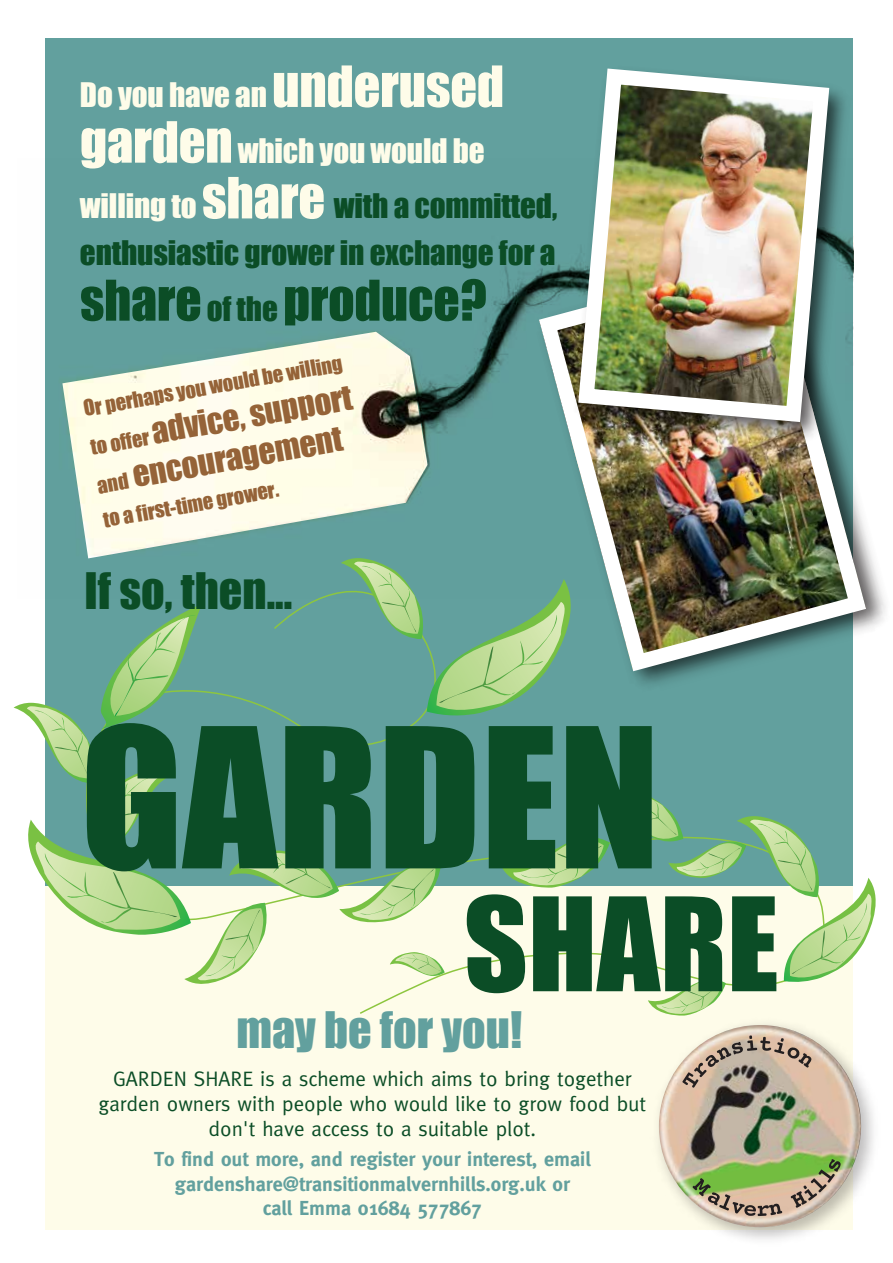
<style>
.page{position:relative;width:893px;height:1263px;background:#fff}
.page>*{position:absolute;margin:0;border:0;box-sizing:border-box;transform-origin:0 0}
.t1{font:180px "Impact";color:#0b4d26;scale:1.04 1}
.t2{font:120px "Impact";color:#0b4d26;scale:1.04 1}
.t3{font:51.9px "Impact";letter-spacing:-.005em;color:#0b4d26}
.t4{font:46.2px "Impact";color:#0b4d26}
.t5{font:46.2px "Impact";color:#62a09e}
.t6{font:32.7px/39.3px "Impact";color:#956338}
.t7{font:31.05px/55.8px "Impact";letter-spacing:-.005em;color:#fefce9}
.t8{font:31.05px "Impact";letter-spacing:-.005em;color:#0b4d26}
.t9{font:21px/25.2px "Meta";color:#0b4d26;text-align:center}
.t10{font:20.4px "Impact";color:#956338}
.t11{font:700 20.25px/24.3px "Meta";color:#62a09e;text-align:center}
.s1{font-size:52.5px}
.s2{color:#0b4d26}
.s3{font-size:31.05px}
.s4{font-size:20.4px}
</style>
<div class="page">
<div style="left:45px;top:38px;width:807px;height:1191px;background:#62a09e"></div>
<div style="left:45px;top:886px;width:807px;height:344px;background:#fefce9"></div>
<img style="left:61px;top:260px;width:463px;height:210px">
<img style="left:62px;top:332px;width:366px;height:226px">
<img style="left:530px;top:264px;width:343px;height:294px">
<img style="left:565px;top:57px;width:295px;height:396px">
<img style="left:570px;top:60px;width:267px;height:370px">
<svg style="left:14px;top:558px;width:868px;height:456px"></svg>
<img style="left:614px;top:980px;width:268px;height:260px">
<img style="left:659px;top:1025px;width:202px;height:202px;border-radius:101px">
<svg style="left:682px;top:1035px;width:129px;height:53px;background:#b8a696"></svg>
<svg style="left:693px;top:1178px;width:89px;height:38px;background:#a7a87b"></svg>
<svg style="left:791px;top:1159px;width:50px;height:49px;background:#9fa778"></svg>
<h3 class="t7" style="left:80px;top:67px;width:479px">Do you have an <span class="s1">underused garden</span> which you would be willing to <span class="s1">share</span> <span class="s2">with a committed,</span></h3>
<h3 class="t8" style="left:80px;top:234px;width:477px">enthusiastic grower in exchange for a</h3>
<h3 class="t3" style="left:80px;top:268px;width:408px">share <span class="s3">of the</span> produce?</h3>
<p class="t10" style="left:82px;top:396px;width:264px;rotate:-10deg">Or perhaps you would be willing</p>
<h3 class="t6" style="left:86px;top:423px;width:268px;rotate:-10deg"><span class="s4">to offer</span> advice, support <span class="s4">and</span> encouragement</h3>
<p class="t10" style="left:101px;top:507px;width:179px;rotate:-10deg">to a first-time grower.</p>
<h3 class="t4" style="left:85px;top:563px;width:209px">If so, then...</h3>
<h1 class="t1" style="left:80px;top:687px;width:558px">GARDEN</h1>
<h2 class="t2" style="left:464px;top:870px;width:304px">SHARE</h2>
<h3 class="t5" style="left:236px;top:1001px;width:288px">may be for you!</h3>
<p class="t9" style="left:99px;top:1065px;width:549px">GARDEN SHARE is a scheme which aims to bring together garden owners with people who would like to grow food but don't have access to a suitable plot.</p>
<p class="t11" style="left:154px;top:1147px;width:438px">To find out more, and register your interest, email gardenshare@transitionmalvernhills.org.uk or<br>call Emma 01684 577867</p>
</div>
